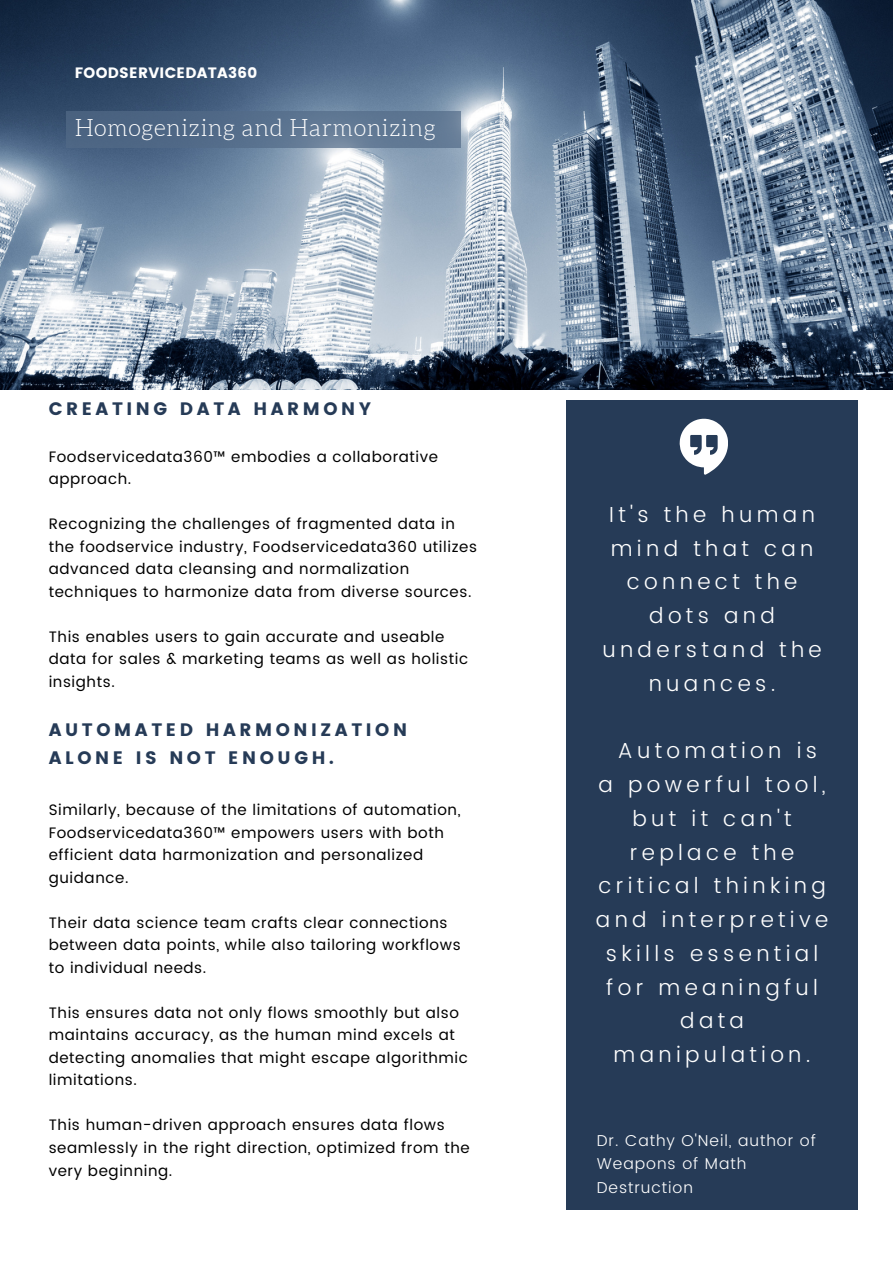
<style>
.page{position:relative;width:893px;height:1264px;background:#fff}
.page>*{position:absolute;margin:0;border:0;box-sizing:border-box;transform-origin:0 0}
.t1{font:300 23.55px "Aleo";letter-spacing:.02em;color:#fff}
.t2{font:300 21.75px/33.8px "Poppins";letter-spacing:.2em;color:#fff;text-align:center}
.t3{font:18px/28.2px "Poppins";letter-spacing:.2em;color:#263b57}
.t4{font:300 15.75px/23.7px "Poppins";letter-spacing:.06em;color:#fff}
.t5{font:15.15px/22.5px "Poppins";letter-spacing:.04em;color:#000}
.t6{font:15px "Poppins";letter-spacing:.02em;color:#fff}
</style>
<div class="page">
<img style="left:0;top:0;width:892px;height:389px">
<svg style="left:66px;top:111px;width:394px;height:37px;background:#58708d"></svg>
<div style="left:566px;top:400px;width:291px;height:809px;background:#263b57"></div>
<svg style="left:679px;top:419px;width:48px;height:56px"></svg>
<h2 class="t6" style="left:75px;top:64px;width:184px">FOODSERVICEDATA360</h2>
<h1 class="t1" style="left:75px;top:117px;width:362px">Homogenizing and Harmonizing</h1>
<h2 class="t3" style="left:49px;top:394px;width:324px">CREATING DATA HARMONY</h2>
<p class="t5" style="left:49px;top:445px;width:391px">Foodservicedata360™ embodies a collaborative approach.</p>
<p class="t5" style="left:49px;top:512px;width:429px">Recognizing the challenges of fragmented data in the foodservice industry, Foodservicedata360 utilizes advanced data cleansing and normalization techniques to harmonize data from diverse sources.</p>
<p class="t5" style="left:49px;top:625px;width:421px">This enables users to gain accurate and useable data for sales &amp; marketing teams as well as holistic insights.</p>
<p class="t3" style="left:49px;top:715px;width:360px">AUTOMATED HARMONIZATION<br>ALONE IS NOT ENOUGH.</p>
<p class="t5" style="left:49px;top:798px;width:413px">Similarly, because of the limitations of automation, Foodservicedata360™ empowers users with both efficient data harmonization and personalized guidance.</p>
<p class="t5" style="left:49px;top:911px;width:413px">Their data science team crafts clear connections between data points, while also tailoring workflows to individual needs.</p>
<p class="t5" style="left:49px;top:1001px;width:420px">This ensures data not only flows smoothly but also maintains accuracy, as the human mind excels at detecting anomalies that might escape algorithmic limitations.</p>
<p class="t5" style="left:49px;top:1113px;width:422px">This human-driven approach ensures data flows seamlessly in the right direction, optimized from the very beginning.</p>
<h1 class="t2" style="left:602px;top:497px;width:221px">It's the human mind that can connect the dots and understand the nuances.</h1>
<h1 class="t2" style="left:596px;top:734px;width:234px">Automation is<br>a powerful tool, but it can't replace the critical thinking and interpretive skills essential for meaningful data manipulation.</h1>
<p class="t4" style="left:596px;top:1128px;width:220px">Dr. Cathy O'Neil, author of<br>Weapons of Math<br>Destruction</p>
</div>
